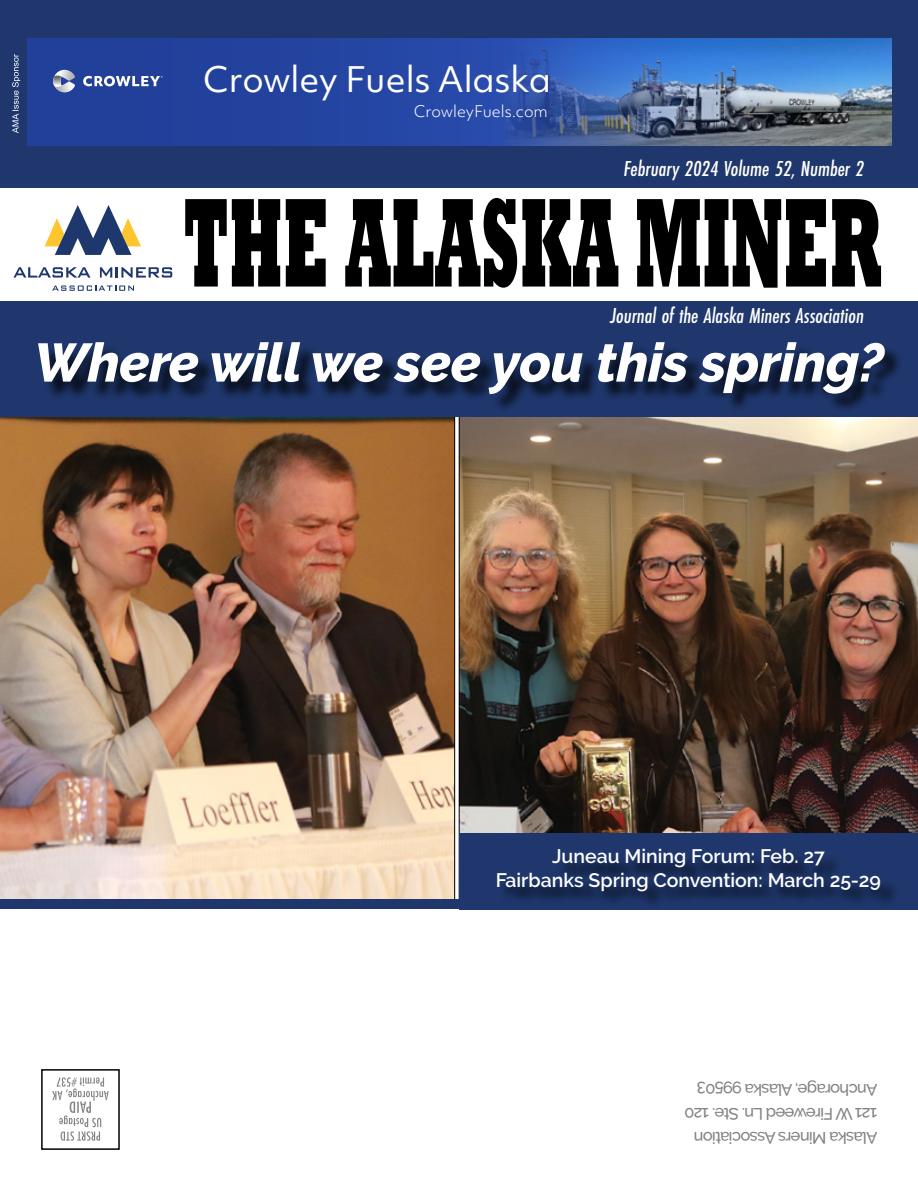
<style>
.page{position:relative;width:918px;height:1188px;background:#fff}
.page>*{position:absolute;margin:0;border:0;box-sizing:border-box;transform-origin:0 0}
.t1{font:italic 800 54px "Raleway";letter-spacing:-.005em;color:#fff}
.t2{font:33.75px "Objektiv Mk 1";color:#fff}
.t3{font:italic 500 22.5px "Futura PT Cond";color:#fff}
.t4{font:600 19.5px/23.4px "Raleway";color:#fff;text-align:center}
.t5{font:500 16.5px/24px "Raleway";letter-spacing:-.04em;color:#808285}
.t6{font:300 15.45px "Objektiv Mk 1";color:#fff}
</style>
<div class="page">
<img style="left:459px;top:417px;width:459px;height:416px">
<img style="left:0;top:417px;width:455px;height:483px">
<div style="left:0;top:301px;width:918px;height:116px;background:#1f376c"></div>
<div style="left:0;top:0;width:918px;height:188px;background:#1f376c"></div>
<svg style="left:52px;top:1077px;width:57px;height:64px"></svg>
<div style="left:41px;top:1069px;width:79px;height:81px;border:2px solid #000"></div>
<svg style="left:12px;top:54px;width:8px;height:79px"></svg>
<svg style="left:185px;top:198px;width:696px;height:90px;fill:#000"></svg>
<div style="left:0;top:900px;width:918px;height:9px;background:#1f376c"></div>
<div style="left:27px;top:38px;width:864px;height:108px;background:linear-gradient(to bottom,#2444a0,#2444a0)"></div>
<img style="left:504px;top:38px;width:387px;height:108px">
<svg style="left:83px;top:76px;width:80px;height:11px"></svg>
<svg style="left:52px;top:70px;width:23px;height:25px"></svg>
<div style="left:459px;top:833px;width:459px;height:76px;background:#1f376c"></div>
<div style="left:500px;top:853px;width:399px;height:56px;background:#000;opacity:.75"></div>
<div style="left:41px;top:344px;width:863px;height:69px;background:#000;opacity:.75"></div>
<svg style="left:14px;top:267px;width:77px;height:11px"></svg>
<svg style="left:100px;top:267px;width:72px;height:11px"></svg>
<svg style="left:52px;top:286px;width:82px;height:5px"></svg>
<svg style="left:45px;top:205px;width:96px;height:50px"></svg>
<h2 class="t2" style="left:203px;top:57px;width:350px">Crowley Fuels Alaska</h2>
<p class="t6" style="left:414px;top:101px;width:136px">CrowleyFuels.com</p>
<h3 class="t3" style="left:624px;top:155px;width:242px">February 2024 Volume 52, Number 2</h3>
<h3 class="t3" style="left:611px;top:302px;width:255px">Journal of the Alaska Miners Association</h3>
<h1 class="t1" style="left:34px;top:331px;width:852px">Where will we see you this spring?</h1>
<p class="t4" style="left:496px;top:845px;width:387px">Juneau Mining Forum: Feb. 27<br>Fairbanks Spring Convention: March 25-29</p>
<p class="t5" style="left:877px;top:1150px;width:195px;rotate:-180deg">Alaska Miners Association<br>121 W Fireweed Ln. Ste. 120<br>Anchorage, Alaska 99503</p>
</div>
